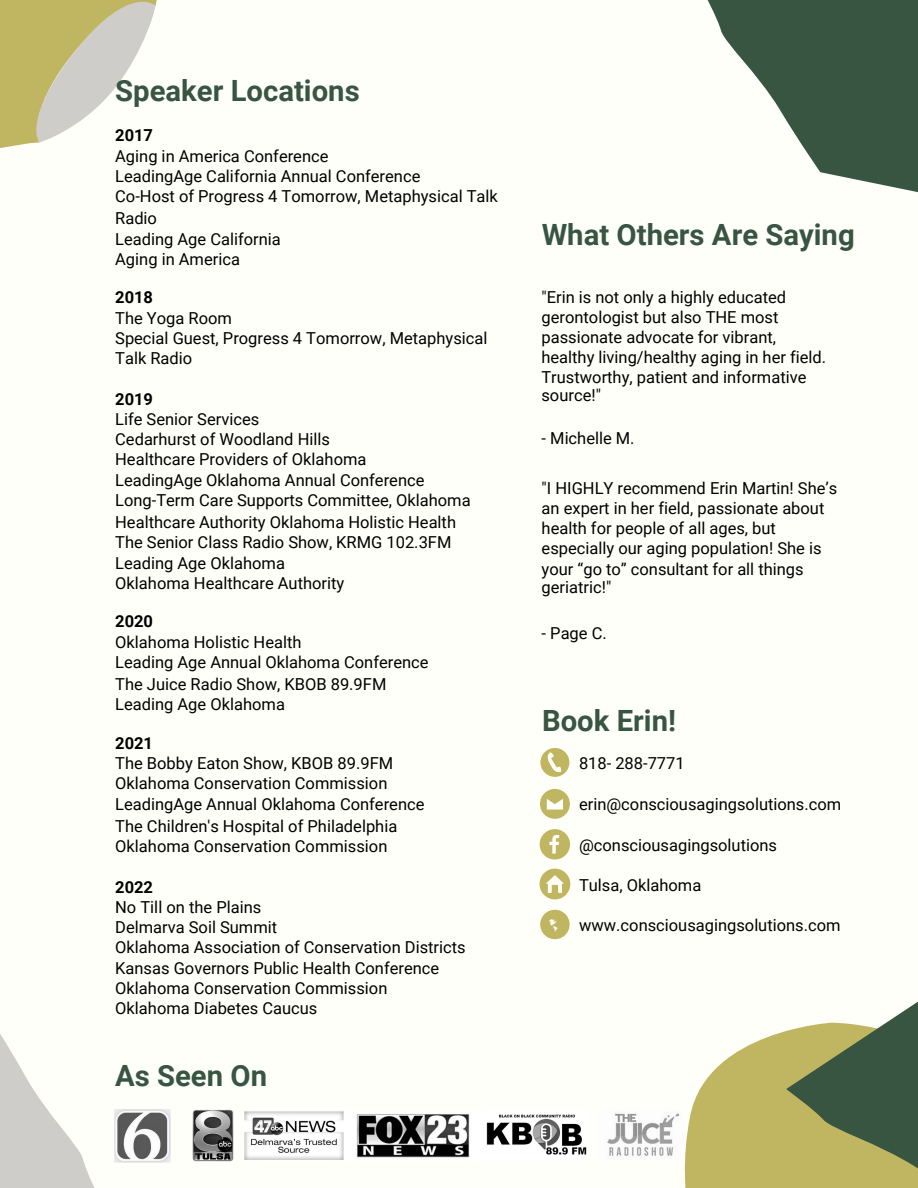
<style>
.page{position:relative;width:918px;height:1188px;background:#fffffa}
.page>*{position:absolute;margin:0;border:0;box-sizing:border-box;transform-origin:0 0}
.t1{font:700 29.25px "Roboto";color:#385542}
.t2{font:16.5px/20.2px "Roboto";color:#000}
.t3{font:700 16.5px "Roboto";color:#000}
</style>
<div class="page">
<svg style="left:0;top:0;width:157px;height:148px"></svg>
<svg style="left:684px;top:1001px;width:234px;height:187px"></svg>
<svg style="left:707px;top:0;width:211px;height:193px;fill:#385542"></svg>
<svg style="left:0;top:1034px;width:95px;height:154px"></svg>
<svg style="left:540px;top:748px;width:29px;height:29px"></svg>
<div style="left:540px;top:789px;width:30px;height:30px;background:#c0b661;border-radius:50%"></div>
<svg style="left:547px;top:799px;width:16px;height:11px"></svg>
<div style="left:540px;top:869px;width:30px;height:30px;background:#c0b661;border-radius:50%"></div>
<svg style="left:546px;top:875px;width:18px;height:18px"></svg>
<div style="left:540px;top:910px;width:30px;height:29px;background:#c0b661;border-radius:50%"></div>
<svg style="left:548px;top:919px;width:10px;height:13px"></svg>
<svg style="left:540px;top:829px;width:30px;height:31px"></svg>
<img style="left:114px;top:1109px;width:57px;height:54px">
<img style="left:192px;top:1109px;width:42px;height:53px">
<img style="left:244px;top:1111px;width:226px;height:49px">
<img style="left:486px;top:1114px;width:101px;height:41px">
<img style="left:607px;top:1110px;width:78px;height:50px">
<h1 class="t1" style="left:115px;top:70px;width:246px">Speaker Locations</h1>
<p class="t3" style="left:115px;top:124px;width:39px">2017</p>
<p class="t2" style="left:115px;top:145px;width:384px">Aging in America Conference<br>LeadingAge California Annual Conference<br>Co-Host of Progress 4 Tomorrow, Metaphysical Talk</p>
<p class="t2" style="left:115px;top:208px;width:167px">Radio<br>Leading Age California<br>Aging in America</p>
<p class="t3" style="left:115px;top:286px;width:39px">2018</p>
<p class="t2" style="left:115px;top:307px;width:374px">The Yoga Room<br>Special Guest, Progress 4 Tomorrow, Metaphysical<br>Talk Radio</p>
<p class="t3" style="left:115px;top:387px;width:39px">2019</p>
<p class="t2" style="left:115px;top:408px;width:357px">Life Senior Services<br>Cedarhurst of Woodland Hills<br>Healthcare Providers of Oklahoma<br>LeadingAge Oklahoma Annual Conference Long-Term Care Supports Committee, Oklahoma</p>
<p class="t2" style="left:115px;top:511px;width:342px">Healthcare Authority Oklahoma Holistic Health The Senior Class Radio Show, KRMG 102.3FM Leading Age Oklahoma<br>Oklahoma Healthcare Authority</p>
<p class="t3" style="left:115px;top:610px;width:39px">2020</p>
<p class="t2" style="left:115px;top:631px;width:315px">Oklahoma Holistic Health<br>Leading Age Annual Oklahoma Conference</p>
<p class="t2" style="left:115px;top:673px;width:273px">The Juice Radio Show, KBOB 89.9FM<br>Leading Age Oklahoma</p>
<p class="t3" style="left:115px;top:731px;width:39px">2021</p>
<p class="t2" style="left:115px;top:752px;width:311px">The Bobby Eaton Show, KBOB 89.9FM<br>Oklahoma Conservation Commission<br>LeadingAge Annual Oklahoma Conference</p>
<p class="t2" style="left:115px;top:815px;width:284px">The Children's Hospital of Philadelphia<br>Oklahoma Conservation Commission</p>
<p class="t3" style="left:115px;top:875px;width:39px">2022</p>
<p class="t2" style="left:115px;top:896px;width:352px">No Till on the Plains<br>Delmarva Soil Summit<br>Oklahoma Association of Conservation Districts<br>Kansas Governors Public Health Conference<br>Oklahoma Conservation Commission<br>Oklahoma Diabetes Caucus</p>
<h1 class="t1" style="left:115px;top:1055px;width:154px">As Seen On</h1>
<h1 class="t1" style="left:542px;top:214px;width:315px">What Others Are Saying</h1>
<p class="t2" style="left:541px;top:286px;width:286px">"Erin is not only a highly educated gerontologist but also THE most passionate advocate for vibrant, healthy living/healthy aging in her field.<br>Trustworthy, patient and informative</p>
<p class="t2" style="left:541px;top:385px;width:61px">source!"</p>
<p class="t2" style="left:542px;top:428px;width:95px">- Michelle M.</p>
<p class="t2" style="left:542px;top:477px;width:297px">"I HIGHLY recommend Erin Martin! She’s an expert in her field, passionate about health for people of all ages, but especially our aging population! She is your “go to” consultant for all things</p>
<p class="t2" style="left:542px;top:576px;width:71px">geriatric!"</p>
<p class="t2" style="left:542px;top:623px;width:67px">- Page C.</p>
<h1 class="t1" style="left:542px;top:700px;width:135px">Book Erin!</h1>
<p class="t2" style="left:579px;top:753px;width:107px">818- 288-7771</p>
<p class="t2" style="left:579px;top:793px;width:264px">erin@consciousagingsolutions.com</p>
<p class="t2" style="left:579px;top:834px;width:200px">@consciousagingsolutions</p>
<p class="t2" style="left:579px;top:874px;width:124px">Tulsa, Oklahoma</p>
<p class="t2" style="left:579px;top:915px;width:263px">www.consciousagingsolutions.com</p>
</div>
